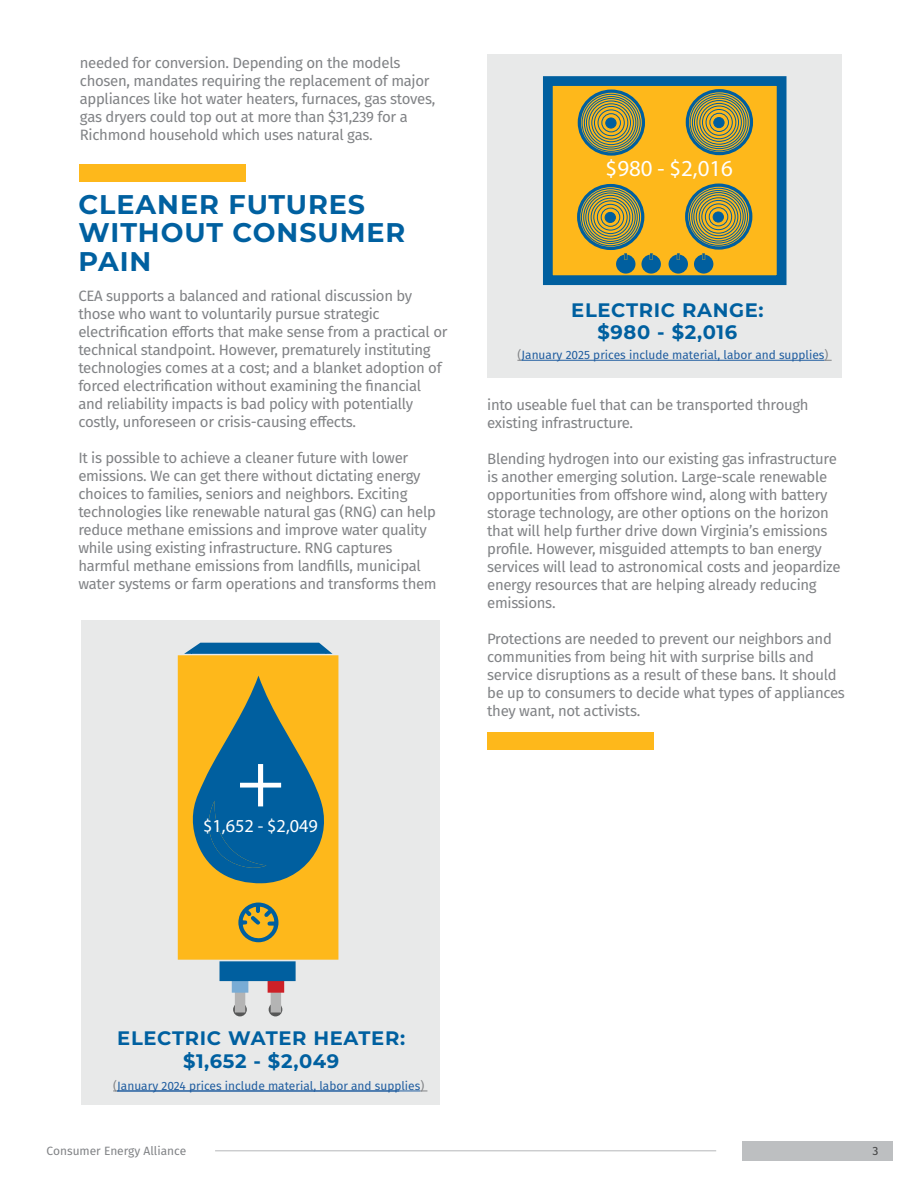
<style>
.page{position:relative;width:918px;height:1188px;background:#fff}
.page>*{position:absolute;margin:0;border:0;box-sizing:border-box;transform-origin:0 0}
.t1{font:79.65px "Myriad Pro";color:#fff}
.t2{font:700 27px/28.5px "Montserrat";letter-spacing:.035em;color:#0060a0}
.t3{font:22.95px "Myriad Pro";color:#fff}
.t4{font:700 19.5px/22.5px "Montserrat";letter-spacing:.035em;color:#0060a0;text-align:center}
.t5{font:18.3px "Myriad Pro";color:#fff}
.t6{font:15px/18px "Fira Sans";letter-spacing:-.02em;color:#818386}
.t7{font:12px "Fira Sans";color:#215ea0}
.t8{font:12px "Fira Sans";color:#818386}
.t9{font:12px "Fira Sans";color:#414142}
.s1{color:#818386}
</style>
<div class="page">
<div style="left:81px;top:620px;width:358px;height:485px;background:#e8e9e9"></div>
<svg style="left:233px;top:1003px;width:14px;height:13px"></svg>
<svg style="left:269px;top:1003px;width:13px;height:13px"></svg>
<svg style="left:184px;top:642px;width:149px;height:12px;background:#2675ab"></svg>
<div style="left:271px;top:988px;width:10px;height:25px;border:4px solid #b4b4b4"></div>
<div style="left:235px;top:988px;width:10px;height:25px;border:4px solid #b4b4b4"></div>
<div style="left:269px;top:978px;width:13px;height:13px;background:#cd2027"></div>
<div style="left:268px;top:976px;width:16px;height:17px;border:4px solid #cd2027"></div>
<div style="left:234px;top:978px;width:12px;height:13px;background:#79acd5"></div>
<div style="left:232px;top:976px;width:16px;height:17px;border:4px solid #79acd5"></div>
<div style="left:221px;top:963px;width:73px;height:16px;background:#005f9f"></div>
<div style="left:220px;top:961px;width:76px;height:20px;border:4px solid #005f9f"></div>
<div style="left:185px;top:663px;width:146px;height:289px;background:#feb81b"></div>
<div style="left:178px;top:655px;width:160px;height:305px;border:15px solid #feb81b"></div>
<svg style="left:238px;top:903px;width:41px;height:39px"></svg>
<svg style="left:191px;top:676px;width:141px;height:208px"></svg>
<hr style="left:117px;top:1091px;width:303px;height:1px;background:#215ea0">
<div style="left:487px;top:54px;width:354px;height:323px;background:#e8e9e9"></div>
<div style="left:548px;top:81px;width:234px;height:199px;background:#feb81b"></div>
<div style="left:543px;top:76px;width:244px;height:209px;border:10px solid #005f9f"></div>
<div style="left:577px;top:184px;width:67px;height:66px;border:3px solid #005f9f;border-radius:50%"></div>
<svg style="left:581px;top:188px;width:59px;height:58px"></svg>
<div style="left:685px;top:184px;width:67px;height:66px;border:3px solid #005f9f;border-radius:50%"></div>
<svg style="left:689px;top:188px;width:59px;height:58px"></svg>
<div style="left:578px;top:90px;width:67px;height:66px;border:3px solid #005f9f;border-radius:50%"></div>
<svg style="left:582px;top:94px;width:59px;height:58px"></svg>
<div style="left:686px;top:89px;width:67px;height:66px;border:3px solid #005f9f;border-radius:50%"></div>
<svg style="left:690px;top:93px;width:59px;height:58px"></svg>
<div style="left:616px;top:255px;width:19px;height:19px;background:#005f9f;border-radius:50%"></div>
<svg style="left:624px;top:253px;width:3px;height:7px"></svg>
<div style="left:641px;top:255px;width:20px;height:19px;background:#005f9f;border-radius:50%"></div>
<svg style="left:650px;top:253px;width:3px;height:7px"></svg>
<div style="left:669px;top:255px;width:19px;height:19px;background:#005f9f;border-radius:50%"></div>
<svg style="left:677px;top:253px;width:3px;height:7px"></svg>
<div style="left:694px;top:255px;width:19px;height:19px;background:#005f9f;border-radius:50%"></div>
<svg style="left:702px;top:253px;width:3px;height:7px"></svg>
<hr style="left:522px;top:360px;width:303px;height:1px;background:#215ea0">
<div style="left:80px;top:165px;width:166px;height:17px;background:#feb81b"></div>
<div style="left:487px;top:732px;width:166px;height:17px;background:#feb81b"></div>
<div style="left:742px;top:1141px;width:150px;height:20px;background:#bdbfc1"></div>
<hr style="left:215px;top:1150px;width:501px;height:1px;background:#bdbfc1">
<p class="t6" style="left:80px;top:53px;width:357px">needed for conversion. Depending on the models chosen, mandates requiring the replacement of major appliances like hot water heaters, furnaces, gas stoves, gas dryers could top out at more than $31,239 for a Richmond household which uses natural gas.</p>
<h2 class="t2" style="left:79px;top:188px;width:328px">CLEANER FUTURES<br>WITHOUT CONSUMER<br>PAIN</h2>
<p class="t6" style="left:78px;top:286px;width:371px">CEA supports a balanced and rational discussion by those who want to voluntarily pursue strategic electrification efforts that make sense from a practical or technical standpoint. However, prematurely instituting technologies comes at a cost; and a blanket adoption of forced electrification without examining the financial and reliability impacts is bad policy with potentially costly, unforeseen or crisis-causing effects.</p>
<p class="t6" style="left:78px;top:448px;width:360px">It is possible to achieve a cleaner future with lower emissions. We can get there without dictating energy choices to families, seniors and neighbors. Exciting technologies like renewable natural gas (RNG) can help reduce methane emissions and improve water quality while using existing infrastructure. RNG captures harmful methane emissions from landfills, municipal water systems or farm operations and transforms them</p>
<h1 class="t1" style="left:237px;top:731px;width:49px">+</h1>
<p class="t5" style="left:203px;top:815px;width:116px">$1,652 - $2,049</p>
<h3 class="t3" style="left:606px;top:154px;width:129px">$980 - $2,016</h3>
<h3 class="t4" style="left:571px;top:297px;width:194px">ELECTRIC RANGE: $980 - $2,016</h3>
<p class="t7" style="left:517px;top:346px;width:313px"><span class="s1">(</span>January 2025 prices include material, labor and supplies<span class="s1">)</span></p>
<p class="t6" style="left:487px;top:396px;width:323px">into useable fuel that can be transported through existing infrastructure.</p>
<p class="t6" style="left:487px;top:450px;width:355px">Blending hydrogen into our existing gas infrastructure is another emerging solution. Large-scale renewable opportunities from offshore wind, along with battery storage technology, are other options on the horizon that will help further drive down Virginia’s emissions profile. However, misguided attempts to ban energy services will lead to astronomical costs and jeopardize energy resources that are helping already reducing emissions.</p>
<p class="t6" style="left:487px;top:630px;width:359px">Protections are needed to prevent our neighbors and communities from being hit with surprise bills and service disruptions as a result of these bans. It should be up to consumers to decide what types of appliances they want, not activists.</p>
<h3 class="t4" style="left:117px;top:1026px;width:289px">ELECTRIC WATER HEATER: $1,652 - $2,049</h3>
<p class="t7" style="left:113px;top:1076px;width:313px"><span class="s1">(</span>January 2024 prices include material, labor and supplies<span class="s1">)</span></p>
<p class="t8" style="left:47px;top:1142px;width:141px">Consumer Energy Alliance</p>
<p class="t9" style="left:872px;top:1142px;width:7px">3</p>
</div>
